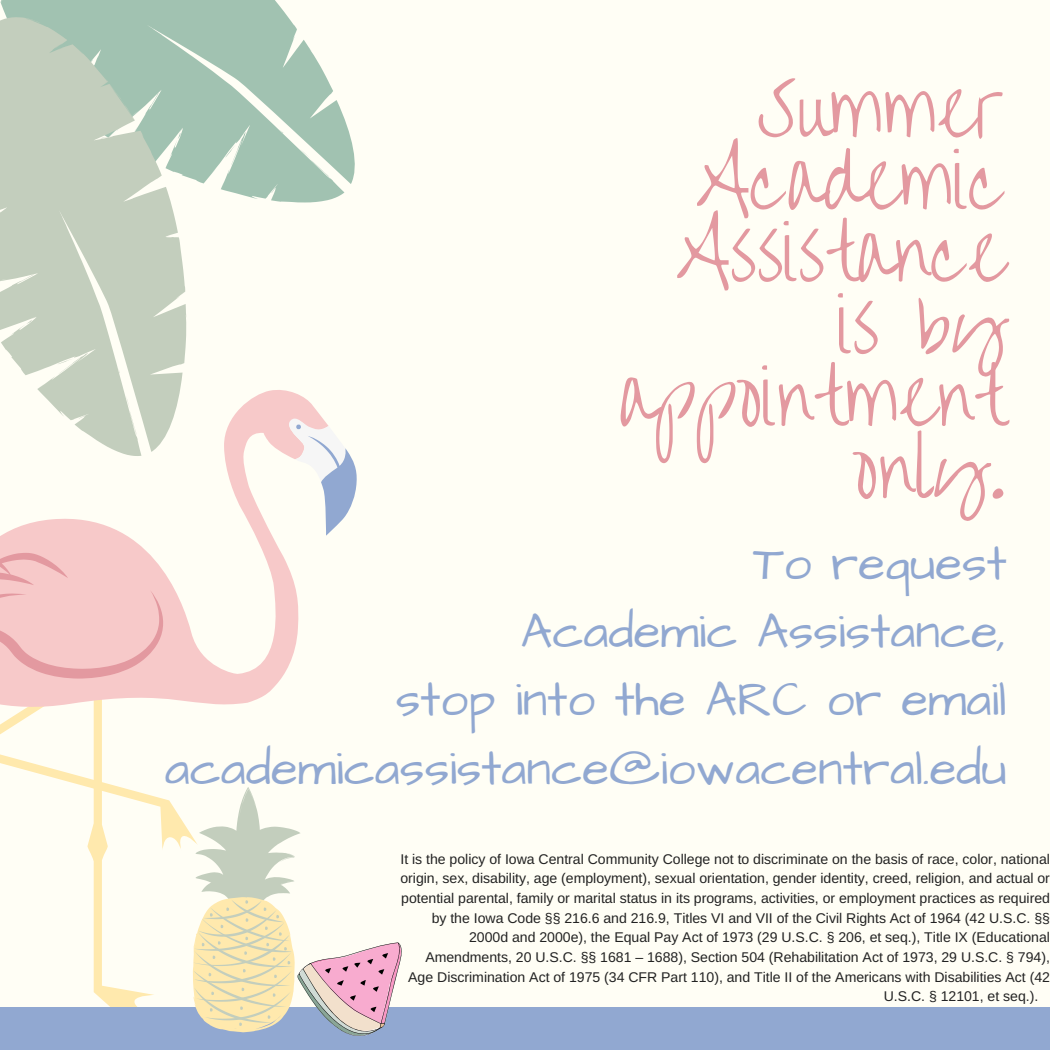
<style>
.page{position:relative;width:1050px;height:1050px;background:#fffef5}
.page>*{position:absolute;margin:0;border:0;box-sizing:border-box;transform-origin:0 0}
.t1{font:74.02px/72.1px "Overthe Rainbow";color:#e399a0;text-align:right}
.t2{font:49.35px/68.2px "Architects Daughter";color:#91a8d1;text-align:right}
.t3{font:14px "Arimo";color:#222}
</style>
<div class="page">
<svg style="left:0;top:397px;width:319px;height:156px"></svg>
<svg style="left:288px;top:414px;width:69px;height:122px"></svg>
<svg style="left:0;top:0;width:355px;height:203px"></svg>
<svg style="left:303px;top:143px;width:13px;height:23px"></svg>
<svg style="left:0;top:3px;width:303px;height:466px"></svg>
<svg style="left:117px;top:368px;width:5px;height:5px"></svg>
<svg style="left:116px;top:390px;width:25px;height:27px"></svg>
<svg style="left:55px;top:351px;width:22px;height:21px"></svg>
<div style="left:0;top:1008px;width:1050px;height:42px;background:#91a8d1"></div>
<svg style="left:0;top:553px;width:430px;height:483px"></svg>
<h1 class="t1" style="left:619px;top:76px;width:388px">Summer<br>Academic<br>Assistance is by appointment only.</h1>
<h2 class="t2" style="left:165px;top:530px;width:843px">To request<br>Academic Assistance,<br>stop into the ARC or email academicassistance@iowacentral.edu</h2>
<p class="t3" style="left:400px;top:851px;width:651px">It is the policy of Iowa Central Community College not to discriminate on the basis of race, color, national</p>
<p class="t3" style="left:400px;top:871px;width:651px">origin, sex, disability, age (employment), sexual orientation, gender identity, creed, religion, and actual or</p>
<p class="t3" style="left:401px;top:890px;width:650px">potential parental, family or marital status in its programs, activities, or employment practices as required</p>
<p class="t3" style="left:432px;top:910px;width:620px">by the Iowa Code §§ 216.6 and 216.9, Titles VI and VII of the Civil Rights Act of 1964 (42 U.S.C. §§</p>
<p class="t3" style="left:469px;top:930px;width:582px">2000d and 2000e), the Equal Pay Act of 1973 (29 U.S.C. § 206, et seq.), Title IX (Educational</p>
<p class="t3" style="left:425px;top:949px;width:626px">Amendments, 20 U.S.C. §§ 1681 – 1688), Section 504 (Rehabilitation Act of 1973, 29 U.S.C. § 794),</p>
<p class="t3" style="left:408px;top:969px;width:643px">Age Discrimination Act of 1975 (34 CFR Part 110), and Title II of the Americans with Disabilities Act (42</p>
<p class="t3" style="left:884px;top:989px;width:156px">U.S.C. § 12101, et seq.).</p>
</div>
